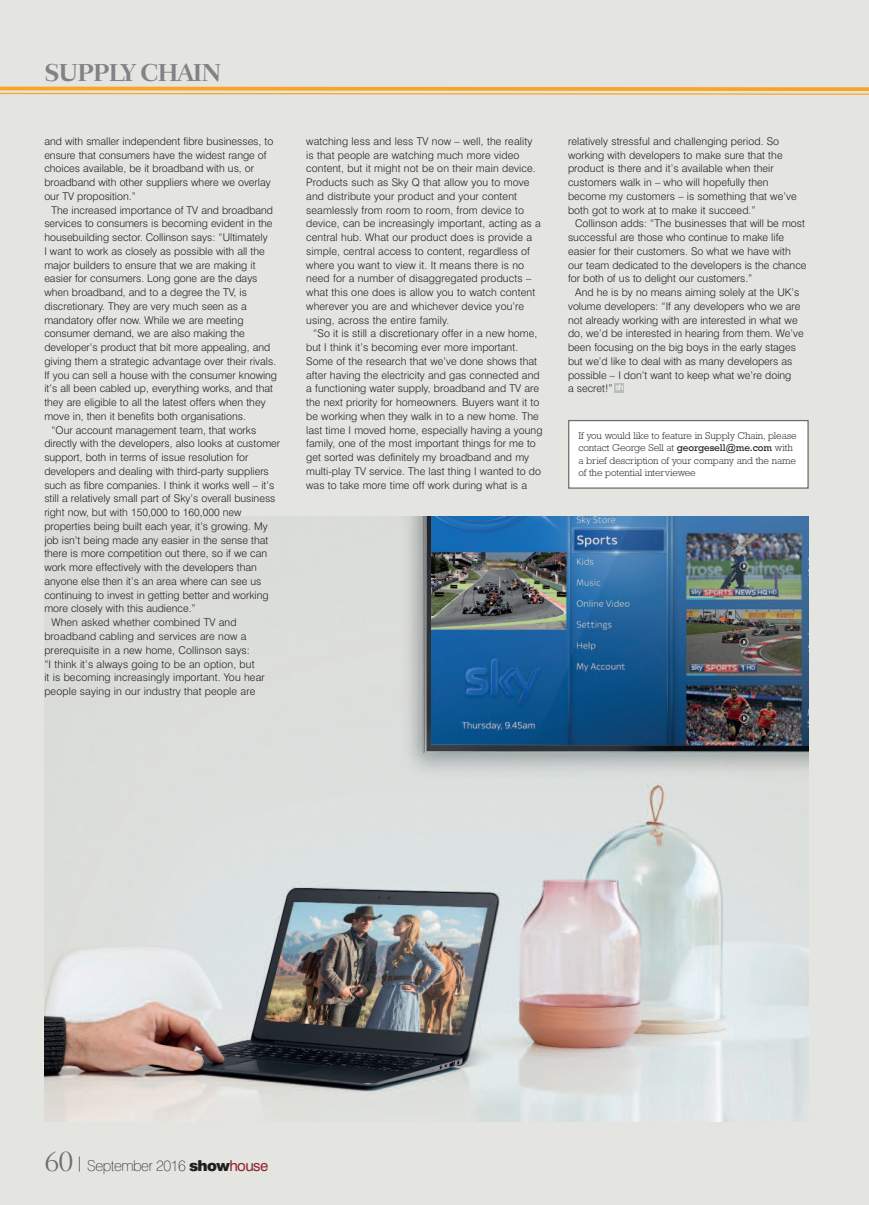
<style>
.page{position:relative;width:869px;height:1205px;background:#fff}
.page>*{position:absolute;margin:0;border:0;box-sizing:border-box;transform-origin:0 0}
.t1{font:700 25px "Fairfield LH";letter-spacing:-.06em;color:#808285}
.t2{font:100 15px "Swiss 721 BT";letter-spacing:-.03em;color:#231f20}
.t3{font:300 10.62px/13.8px "Swiss 721 BT";color:#231f20}
.t4{font:300 10px/12.5px "Rockwell";letter-spacing:-.005em;color:#231f20}
.t5{font:8.12px "Swiss 721 BT";color:#fff}
.s1{font-weight:400}
.s2{font-family:"Fairfield LH";font-weight:300;font-size:30px;color:#6c6d70}
.s3{font-weight:900}
.s4{font-weight:400;color:#8e252f}
</style>
<div class="page">
<div style="left:0;top:0;width:868px;height:1205px;background:#e4e4e1"></div>
<svg style="left:0;top:86px;width:868px;height:9px"></svg>
<img style="left:44px;top:516px;width:764px;height:605px">
<div style="left:569px;top:421px;width:238px;height:66px;background:#fff"></div>
<div style="left:568px;top:420px;width:240px;height:69px;border:1px solid #6c6d70"></div>
<div style="left:614px;top:383px;width:10px;height:9px;background:#b8bfbc"></div>
<h1 class="t1" style="left:44px;top:63px;width:179px">SUPPLY CHAIN</h1>
<p class="t3" style="left:44px;top:135px;width:230px">and with smaller independent fibre businesses, to ensure that consumers have the widest range of choices available, be it broadband with us, or broadband with other suppliers where we overlay our TV proposition.”</p>
<p class="t3" style="left:51px;top:204px;width:223px">The increased importance of TV and broadband</p>
<p class="t3" style="left:44px;top:218px;width:230px">services to consumers is becoming evident in the</p>
<p class="t3" style="left:44px;top:232px;width:225px">housebuilding sector. Collinson says: “Ultimately</p>
<p class="t3" style="left:44px;top:245px;width:222px">I want to work as closely as possible with all the</p>
<p class="t3" style="left:44px;top:259px;width:213px">major builders to ensure that we are making it</p>
<p class="t3" style="left:44px;top:273px;width:214px">easier for consumers. Long gone are the days</p>
<p class="t3" style="left:44px;top:287px;width:204px">when broadband, and to a degree the TV, is</p>
<p class="t3" style="left:44px;top:300px;width:204px">discretionary. They are very much seen as a</p>
<p class="t3" style="left:44px;top:314px;width:200px">mandatory offer now. While we are meeting</p>
<p class="t3" style="left:44px;top:328px;width:202px">consumer demand, we are also making the</p>
<p class="t3" style="left:44px;top:342px;width:227px">developer’s product that bit more appealing, and</p>
<p class="t3" style="left:44px;top:355px;width:233px">giving them a strategic advantage over their rivals.</p>
<p class="t3" style="left:44px;top:369px;width:234px">If you can sell a house with the consumer knowing</p>
<p class="t3" style="left:44px;top:383px;width:230px">it’s all been cabled up, everything works, and that</p>
<p class="t3" style="left:44px;top:397px;width:223px">they are eligible to all the latest offers when they</p>
<p class="t3" style="left:44px;top:410px;width:203px">move in, then it benefits both organisations.</p>
<p class="t3" style="left:51px;top:424px;width:206px">“Our account management team, that works</p>
<p class="t3" style="left:44px;top:438px;width:237px">directly with the developers, also looks at customer</p>
<p class="t3" style="left:44px;top:452px;width:205px">support, both in terms of issue resolution for</p>
<p class="t3" style="left:44px;top:465px;width:226px">developers and dealing with third-party suppliers</p>
<p class="t3" style="left:44px;top:479px;width:231px">such as fibre companies. I think it works well – it’s</p>
<p class="t3" style="left:44px;top:493px;width:232px">still a relatively small part of Sky’s overall business</p>
<p class="t3" style="left:44px;top:507px;width:199px">right now, but with 150,000 to 160,000 new</p>
<p class="t3" style="left:44px;top:520px;width:225px">properties being built each year, it’s growing. My</p>
<p class="t3" style="left:44px;top:534px;width:225px">job isn’t being made any easier in the sense that</p>
<p class="t3" style="left:44px;top:548px;width:224px">there is more competition out there, so if we can</p>
<p class="t3" style="left:44px;top:562px;width:214px">work more effectively with the developers than</p>
<p class="t3" style="left:44px;top:575px;width:218px">anyone else then it’s an area where can see us</p>
<p class="t3" style="left:44px;top:589px;width:226px">continuing to invest in getting better and working</p>
<p class="t3" style="left:44px;top:603px;width:153px">more closely with this audience.”</p>
<p class="t3" style="left:51px;top:617px;width:187px">When asked whether combined TV and</p>
<p class="t3" style="left:44px;top:630px;width:203px">broadband cabling and services are now a</p>
<p class="t3" style="left:44px;top:644px;width:207px">prerequisite in a new home, Collinson says:</p>
<p class="t3" style="left:44px;top:658px;width:212px">“I think it’s always going to be an option, but</p>
<p class="t3" style="left:44px;top:672px;width:222px">it is becoming increasingly important. You hear</p>
<p class="t3" style="left:44px;top:685px;width:212px">people saying in our industry that people are</p>
<p class="t3" style="left:306px;top:135px;width:236px">watching less and less TV now – well, the reality is that people are watching much more video content, but it might not be on their main device.<br>Products such as Sky Q that allow you to move and distribute your product and your content seamlessly from room to room, from device to device, can be increasingly important, acting as a central hub. What our product does is provide a simple, central access to content, regardless of where you want to view it. It means there is no need for a number of disaggregated products – what this one does is allow you to watch content wherever you are and whichever device you’re using, across the entire family.</p>
<p class="t3" style="left:306px;top:328px;width:238px;text-indent:7px">“So it is still a discretionary offer in a new home, but I think it’s becoming ever more important.<br>Some of the research that we’ve done shows that after having the electricity and gas connected and a functioning water supply, broadband and TV are the next priority for homeowners. Buyers want it to be working when they walk in to a new home. The last time I moved home, especially having a young family, one of the most important things for me to get sorted was definitely my broadband and my multi-play TV service. The last thing I wanted to do was to take more time off work during what is a</p>
<p class="t3" style="left:568px;top:135px;width:230px">relatively stressful and challenging period. So working with developers to make sure that the product is there and it’s available when their customers walk in – who will hopefully then become my customers – is something that we’ve both got to work at to make it succeed.”</p>
<p class="t3" style="left:568px;top:218px;width:240px;text-indent:7px">Collinson adds: “The businesses that will be most successful are those who continue to make life easier for their customers. So what we have with our team dedicated to the developers is the chance for both of us to delight our customers.”</p>
<p class="t3" style="left:568px;top:287px;width:237px;text-indent:7px">And he is by no means aiming solely at the UK’s volume developers: “If any developers who we are not already working with are interested in what we do, we’d be interested in hearing from them. We’ve been focusing on the big boys in the early stages but we’d like to deal with as many developers as possible – I don’t want to keep what we’re doing<br>a secret!”</p>
<p class="t4" style="left:578px;top:430px;width:220px">If you would like to feature in Supply Chain, please contact George Sell at <span class="s1">georgesell@me.com</span> with a brief description of your company and the name of the potential interviewee</p>
<p class="t5" style="left:615px;top:385px;width:10px">sh</p>
<h2 class="t2" style="left:44px;top:1160px;width:225px"><span class="s2">60</span> | September 2016 <span class="s3">show</span><span class="s4">house</span></h2>
</div>
